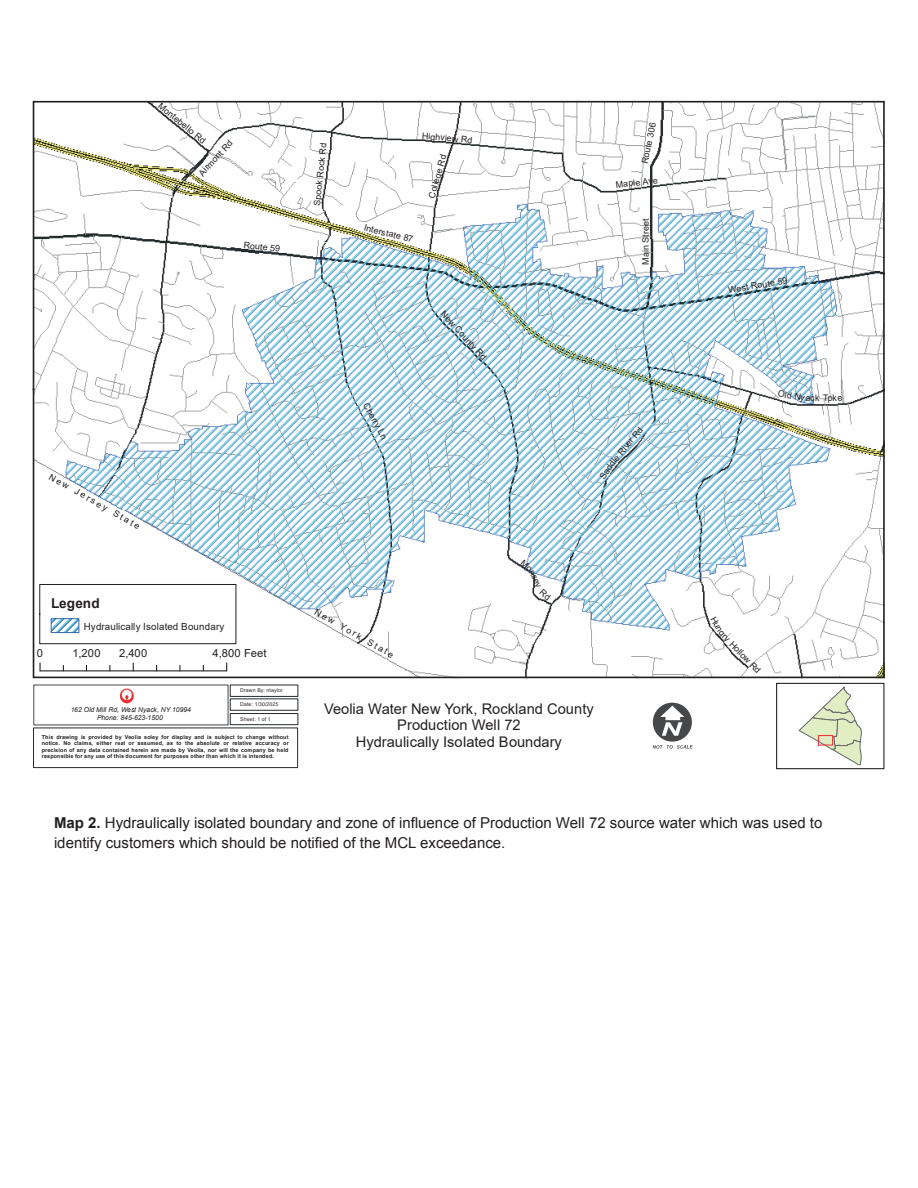
<style>
.page{position:relative;width:918px;height:1188px;background:#fff}
.page>*{position:absolute;margin:0;border:0;box-sizing:border-box;transform-origin:0 0}
.t1{font:57.6px "ESRI North";color:#454749}
.t2{font:15px/19.5px "Arial";color:#231f20}
.t3{font:14.7px/17px "Arial";color:#231f20;text-align:center}
.t4{font:700 13.65px "Arial";letter-spacing:.005em;color:#231f20}
.t5{font:11.1px "Arial";letter-spacing:.005em;color:#231f20}
.t6{font:9.75px "Arial";color:#231f20}
.t7{font:9px "Arial";color:#231f20}
.t8{font:italic 6.75px/7.9px "Arial";letter-spacing:.005em;color:#231f20;text-align:center}
.t9{font:700 5.4px/6.4px "Arial";letter-spacing:.02em;color:#231f20;text-align:justify}
.t10{font:5.1px "Arial";letter-spacing:.025em;color:#231f20}
.s1{font-weight:700}
</style>
<div class="page">
<svg style="left:32px;top:100px;width:853px;height:579px"></svg>
<svg style="left:798px;top:687px;width:64px;height:78px"></svg>
<div style="left:776px;top:683px;width:108px;height:86px;border:1px solid #231f20"></div>
<div style="left:230px;top:713px;width:68px;height:12px;border:1px solid #262b2e"></div>
<div style="left:230px;top:699px;width:68px;height:12px;border:1px solid #262b2e"></div>
<div style="left:230px;top:685px;width:68px;height:12px;border:1px solid #262b2e"></div>
<div style="left:33px;top:728px;width:265px;height:40px;border:1px solid #262b2e"></div>
<img style="left:119px;top:689px;width:15px;height:14px">
<svg style="left:39px;top:663px;width:2px;height:8px"></svg>
<hr style="left:40px;top:670px;width:187px;height:1px;background:#231f20">
<svg style="left:39px;top:584px;width:197px;height:60px"></svg>
<svg style="left:599px;top:460px;width:17px;height:20px"></svg>
<svg style="left:636px;top:426px;width:7px;height:8px"></svg>
<svg style="left:710px;top:616px;width:15px;height:22px"></svg>
<svg style="left:778px;top:390px;width:7px;height:8px"></svg>
<svg style="left:806px;top:396px;width:4px;height:5px"></svg>
<svg style="left:838px;top:395px;width:4px;height:6px"></svg>
<svg style="left:198px;top:168px;width:9px;height:9px"></svg>
<svg style="left:520px;top:560px;width:31px;height:40px"></svg>
<svg style="left:364px;top:225px;width:3px;height:6px"></svg>
<h3 class="t7" style="left:163px;top:100px;width:60px;rotate:39deg">Montebello Rd</h3>
<h3 class="t7" style="left:200px;top:166px;width:41px;rotate:-47deg">irmont Rd</h3>
<h3 class="t7" style="left:244px;top:239px;width:38px;rotate:6deg">Route 59</h3>
<h3 class="t7" style="left:311px;top:205px;width:64px;rotate:-84deg">Spook Rock Rd</h3>
<h3 class="t7" style="left:53px;top:470px;width:105px;rotate:30deg">New Jersey State</h3>
<h3 class="t7" style="left:368px;top:222px;width:50px;rotate:14deg">nterstate 87</h3>
<h3 class="t7" style="left:423px;top:130px;width:52px;rotate:5deg">Highview Rd</h3>
<h3 class="t7" style="left:638px;top:162px;width:43px;rotate:-78deg">Route 306</h3>
<h3 class="t7" style="left:425px;top:196px;width:46px;rotate:-74deg">College Rd</h3>
<h3 class="t7" style="left:615px;top:178px;width:43px;rotate:-6deg">Maple Ave</h3>
<h3 class="t7" style="left:640px;top:265px;width:48px;rotate:-90deg">Main Street</h3>
<h3 class="t7" style="left:371px;top:401px;width:41px;rotate:61deg">Cherry Ln</h3>
<h3 class="t7" style="left:447px;top:308px;width:65px;rotate:48deg">New County Rd</h3>
<h3 class="t7" style="left:609px;top:457px;width:40px;rotate:-50deg">le River R</h3>
<h3 class="t4" style="left:51px;top:594px;width:50px">Legend</h3>
<h3 class="t6" style="left:84px;top:619px;width:142px">Hydraulically Isolated Boundary</h3>
<h3 class="t5" style="left:37px;top:646px;width:8px">0</h3>
<h3 class="t5" style="left:72px;top:646px;width:30px">1,200</h3>
<h3 class="t5" style="left:119px;top:646px;width:30px">2,400</h3>
<h3 class="t5" style="left:213px;top:646px;width:55px">4,800 Feet</h3>
<p class="t10" style="left:240px;top:687px;width:44px">Drawn By: ntaylor</p>
<p class="t10" style="left:240px;top:715px;width:32px">Sheet: 1 of 1</p>
<p class="t10" style="left:240px;top:701px;width:40px">Date: 1/30/2025</p>
<p class="t9" style="left:42px;top:733px;width:248px">This drawing is provided by Veolia soley for display and is subject to change without notice. No claims, either real or assumed, as to the absolute or relative accuracy or precision of any data contained herein are made by Veolia, nor will the company be held responsible for any use of this document for purposes other than which it is intended.</p>
<p class="t8" style="left:71px;top:706px;width:122px">162 Old Mill Rd, West Nyack, NY 10994<br>Phone: 845-623-1500</p>
<h3 class="t7" style="left:318px;top:605px;width:91px;rotate:30deg">New York State</h3>
<h3 class="t3" style="left:324px;top:700px;width:271px">Veolia Water New York, Rockland County<br>Production Well 72<br>Hydraulically Isolated Boundary</h3>
<h1 class="t1" style="left:653px;top:695px;width:42px">J</h1>
<h3 class="t7" style="left:727px;top:284px;width:61px;rotate:-9deg">West Route 59</h3>
<h3 class="t7" style="left:786px;top:388px;width:22px;rotate:10deg">ld Ny</h3>
<h3 class="t7" style="left:810px;top:392px;width:28px;rotate:-1deg">ck Tpk</h3>
<h3 class="t7" style="left:728px;top:631px;width:53px;rotate:46deg">ry Hollow Rd</h3>
<h2 class="t2" style="left:54px;top:813px;width:770px"><span class="s1">Map 2.</span> Hydraulically isolated boundary and zone of influence of Production Well 72 source water which was used to identify customers which should be notified of the MCL exceedance.</h2>
</div>
